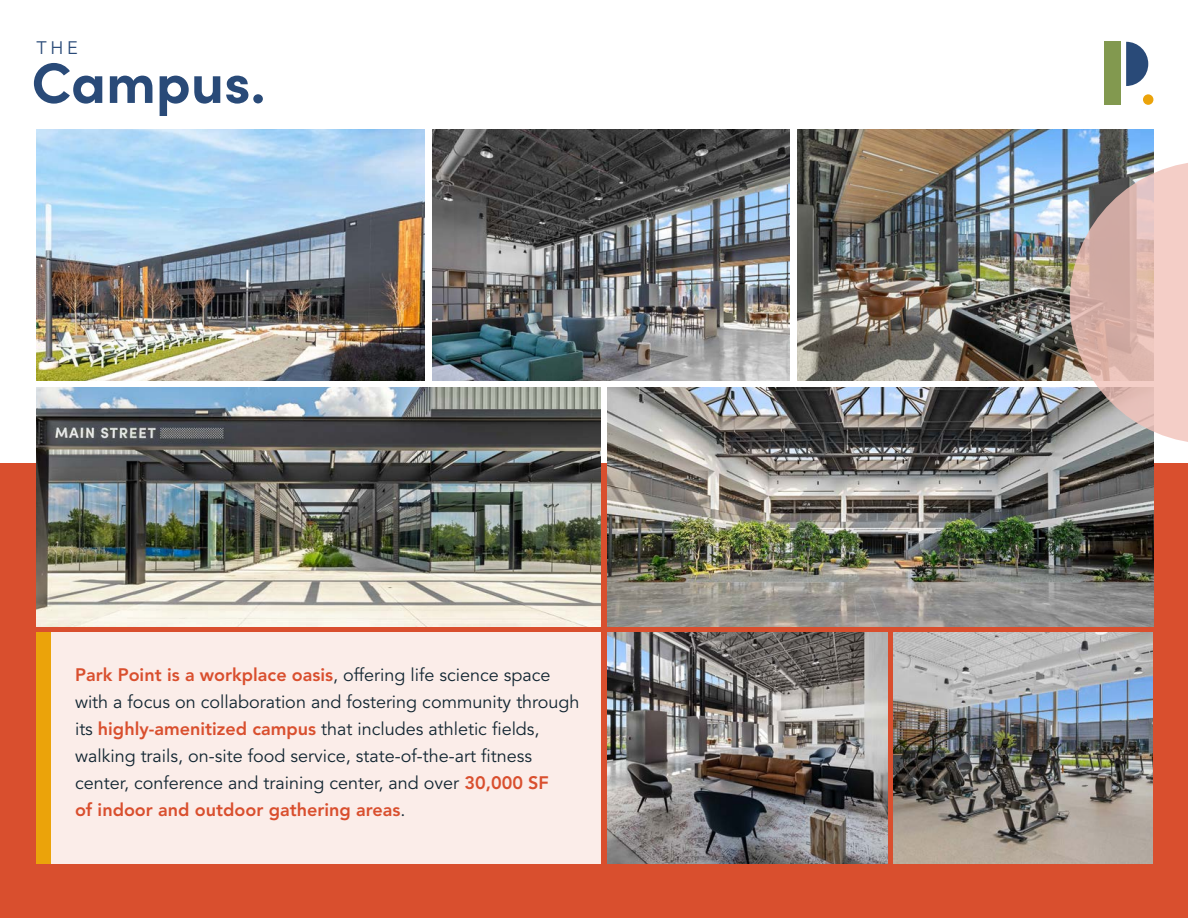
<style>
.page{position:relative;width:1188px;height:918px;background:#fff}
.page>*{position:absolute;margin:0;border:0;box-sizing:border-box;transform-origin:0 0}
.t1{font:700 57px "Sofia Pro";color:#294a78}
.t2{font:18px/27px "Avenir LT Std";color:#122632}
.t3{font:18px "Avenir LT Std";color:#294a78}
.s1{font-weight:800;color:#d94f2e}
</style>
<div class="page">
<div style="left:0;top:464px;width:1188px;height:454px;background:#d94f2e"></div>
<div style="left:37px;top:633px;width:14px;height:231px;background:#eba30a"></div>
<img style="left:433px;top:129px;width:356px;height:252px">
<img style="left:797px;top:129px;width:356px;height:252px">
<div style="left:51px;top:633px;width:550px;height:231px;background:#fbede9"></div>
<div style="left:1104px;top:42px;width:17px;height:63px;background:#82994f"></div>
<svg style="left:1126px;top:42px;width:22px;height:44px"></svg>
<div style="left:1143px;top:94px;width:10px;height:11px;background:#eba30a;border-radius:50%"></div>
<img style="left:608px;top:633px;width:280px;height:231px">
<img style="left:894px;top:633px;width:259px;height:231px">
<img style="left:37px;top:388px;width:564px;height:239px">
<img style="left:608px;top:388px;width:545px;height:239px">
<img style="left:37px;top:129px;width:388px;height:252px">
<svg style="left:1070px;top:161px;width:118px;height:283px;background:#ceb3af"></svg>
<p class="t3" style="left:37px;top:38px;width:43px">THE</p>
<p class="t1" style="left:32px;top:39px;width:236px">Campus.</p>
<p class="t2" style="left:75px;top:662px;width:506px"><span class="s1">Park Point is a workplace oasis</span>, offering life science space with a focus on collaboration and fostering community through its <span class="s1">highly-amenitized campus</span> that includes athletic fields, walking trails, on-site food service, state-of-the-art fitness center, conference and training center, and over <span class="s1">30,000 SF<br>of indoor and outdoor gathering areas</span>.</p>
</div>
